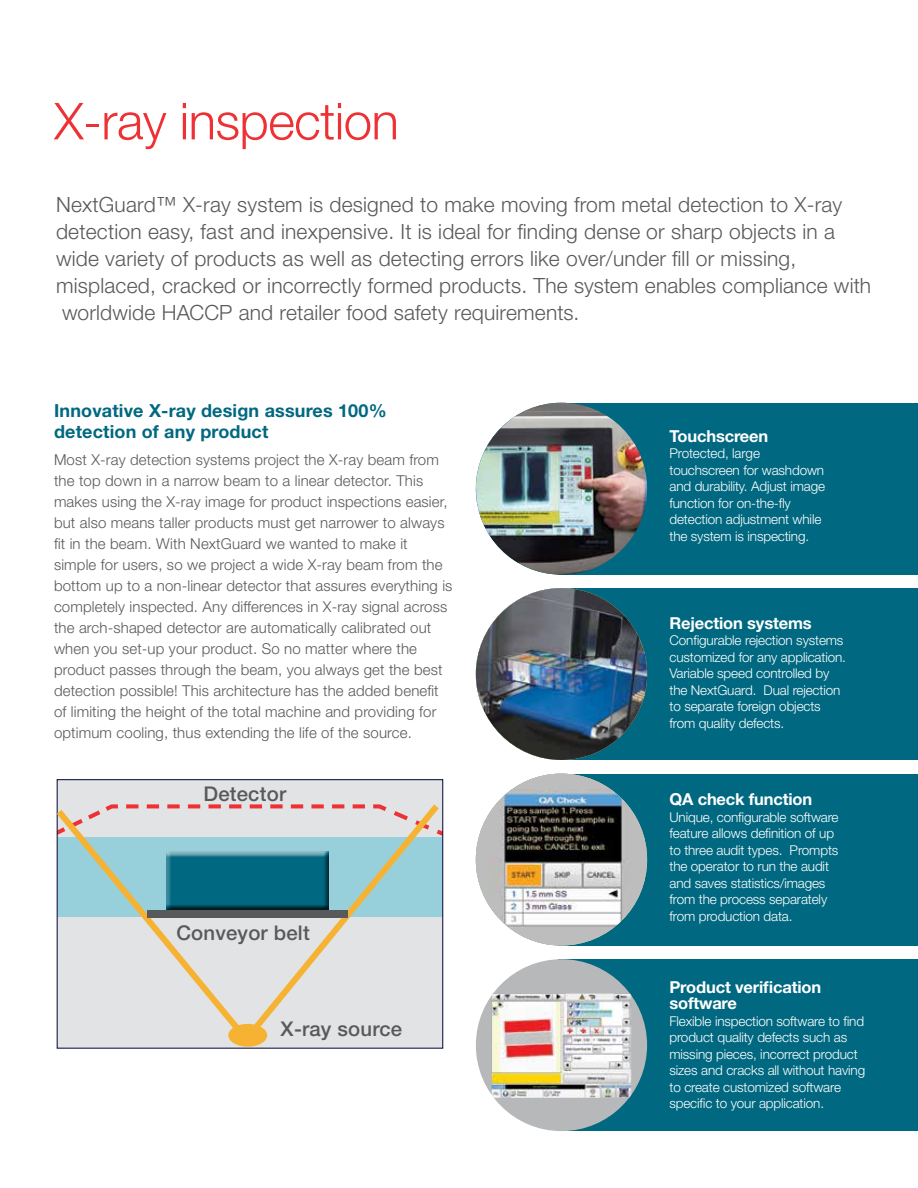
<style>
.page{position:relative;width:918px;height:1188px;background:#fff}
.page>*{position:absolute;margin:0;border:0;box-sizing:border-box;transform-origin:0 0}
.t1{font:300 51px "Helvetica Neue LT Std";letter-spacing:-.01em;color:#ee3134}
.t2{font:300 21px/27px "Helvetica Neue LT Std";letter-spacing:.01em;color:#58595b}
.t3{font:500 20.25px "Helvetica Neue LT Std";letter-spacing:.01em;color:#58595b}
.t4{font:700 18px/21px "Helvetica Neue LT Std";letter-spacing:.01em;color:#006880}
.t5{font:700 16.5px/16.5px "Helvetica Neue LT Std";letter-spacing:-.01em;color:#fff}
.t6{font:300 15px/21px "Helvetica Neue LT Std";letter-spacing:.01em;color:#58595b}
.t7{font:300 13.5px/16.5px "Helvetica Neue LT Std";letter-spacing:-.01em;color:#fff}
</style>
<div class="page">
<div style="left:57px;top:780px;width:386px;height:268px;background:#e2e3e4"></div>
<svg style="left:56px;top:798px;width:388px;height:251px"></svg>
<div style="left:228px;top:1024px;width:39px;height:23px;background:#f6b333;border-radius:50%"></div>
<div style="left:166px;top:851px;width:165px;height:60px;background:#000;opacity:.75"></div>
<div style="left:147px;top:910px;width:201px;height:8px;background:#58595b"></div>
<div style="left:558px;top:959px;width:360px;height:172px;background:#006880"></div>
<div style="left:476px;top:959px;width:171px;height:172px;background:#b6b8ba;border-radius:50%"></div>
<img style="left:492px;top:994px;width:139px;height:104px">
<div style="left:558px;top:403px;width:360px;height:172px;background:#006880"></div>
<div style="left:558px;top:588px;width:360px;height:172px;background:#006880"></div>
<div style="left:558px;top:774px;width:360px;height:172px;background:#006880"></div>
<img style="left:476px;top:403px;width:171px;height:172px;border-radius:86px">
<img style="left:476px;top:588px;width:171px;height:172px;border-radius:86px">
<img style="left:476px;top:774px;width:171px;height:172px;border-radius:86px">
<h1 class="t1" style="left:54px;top:90px;width:346px">X-ray inspection</h1>
<p class="t2" style="left:56px;top:191px;width:817px">NextGuard™ X-ray system is designed to make moving from metal detection to X-ray detection easy, fast and inexpensive. It is ideal for finding dense or sharp objects in a wide variety of products as well as detecting errors like over/under fill or missing, misplaced, cracked or incorrectly formed products. The system enables compliance with worldwide HACCP and retailer food safety requirements.</p>
<p class="t4" style="left:54px;top:400px;width:334px">Innovative X-ray design assures 100% detection of any product</p>
<p class="t6" style="left:54px;top:449px;width:400px">Most X-ray detection systems project the X-ray beam from the top down in a narrow beam to a linear detector. This makes using the X-ray image for product inspections easier, but also means taller products must get narrower to always fit in the beam. With NextGuard we wanted to make it simple for users, so we project a wide X-ray beam from the bottom up to a non-linear detector that assures everything is completely inspected. Any differences in X-ray signal across the arch-shaped detector are automatically calibrated out when you set-up your product. So no matter where the product passes through the beam, you always get the best detection possible! This architecture has the added benefit of limiting the height of the total machine and providing for optimum cooling, thus extending the life of the source.</p>
<h3 class="t3" style="left:203px;top:781px;width:84px">Detector</h3>
<h3 class="t3" style="left:176px;top:921px;width:135px">Conveyor belt</h3>
<h3 class="t3" style="left:281px;top:1017px;width:123px">X-ray source</h3>
<p class="t5" style="left:669px;top:427px;width:100px">Touchscreen</p>
<p class="t7" style="left:669px;top:445px;width:157px">Protected, large touchscreen for washdown and durability. Adjust image function for on-the-fly detection adjustment while the system is inspecting.</p>
<p class="t5" style="left:669px;top:614px;width:144px">Rejection systems</p>
<p class="t7" style="left:669px;top:632px;width:178px">Configurable rejection systems customized for any application.<br>Variable speed controlled by the NextGuard. Dual rejection to separate foreign objects from quality defects.</p>
<p class="t5" style="left:669px;top:791px;width:144px">QA check function</p>
<p class="t7" style="left:669px;top:808px;width:171px">Unique, configurable software feature allows definition of up to three audit types. Prompts the operator to run the audit and saves statistics/images from the process separately from production data.</p>
<p class="t5" style="left:669px;top:978px;width:153px">Product verification software</p>
<p class="t7" style="left:669px;top:1012px;width:197px">Flexible inspection software to find product quality defects such as missing pieces, incorrect product sizes and cracks all without having to create customized software specific to your application.</p>
</div>
